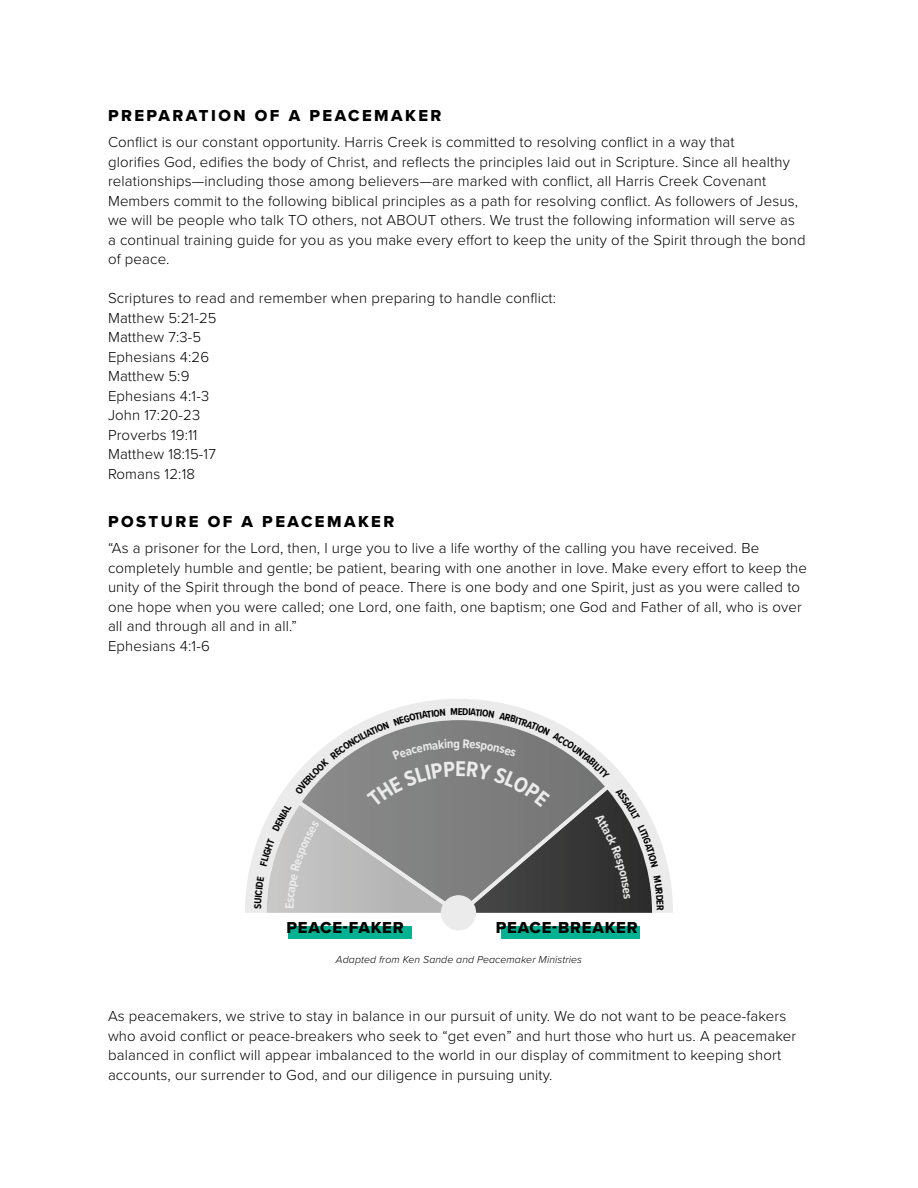
<style>
.page{position:relative;width:918px;height:1188px;background:#fff}
.page>*{position:absolute;margin:0;border:0;box-sizing:border-box;transform-origin:0 0}
.t1{font:16.5px "Proxima Nova Extrabld";letter-spacing:.15em;color:#000}
.t2{font:16.5px "Proxima Nova Extrabld";letter-spacing:.05em;color:#000}
.t3{font:300 15px/19.5px "Proxima Nova";letter-spacing:.01em;color:#000}
.t4{font:italic 300 10.5px "Proxima Nova";letter-spacing:.01em;color:#000}
</style>
<div class="page">
<div style="left:441px;top:895px;width:35px;height:35px;background:#ebebeb;border-radius:50%"></div>
<div style="left:289px;top:926px;width:123px;height:13px;background:#00b192"></div>
<div style="left:501px;top:926px;width:139px;height:13px;background:#00b192"></div>
<svg style="left:245px;top:699px;width:428px;height:214px"></svg>
<p class="t1" style="left:108px;top:103px;width:335px">PREPARATION OF A PEACEMAKER</p>
<p class="t3" style="left:108px;top:132px;width:699px">Conflict is our constant opportunity. Harris Creek is committed to resolving conflict in a way that<br>glorifies God, edifies the body of Christ, and reflects the principles laid out in Scripture. Since all healthy relationships—including those among believers—are marked with conflict, all Harris Creek Covenant Members commit to the following biblical principles as a path for resolving conflict. As followers of Jesus, we will be people who talk TO others, not ABOUT others. We trust the following information will serve as a continual training guide for you as you make every effort to keep the unity of the Spirit through the bond of peace.</p>
<p class="t3" style="left:108px;top:288px;width:450px">Scriptures to read and remember when preparing to handle conflict:<br>Matthew 5:21-25<br>Matthew 7:3-5<br>Ephesians 4:26<br>Matthew 5:9<br>Ephesians 4:1-3<br>John 17:20-23<br>Proverbs 19:11<br>Matthew 18:15-17<br>Romans 12:18</p>
<p class="t1" style="left:108px;top:509px;width:288px">POSTURE OF A PEACEMAKER</p>
<p class="t3" style="left:108px;top:538px;width:701px">“As a prisoner for the Lord, then, I urge you to live a life worthy of the calling you have received. Be completely humble and gentle; be patient, bearing with one another in love. Make every effort to keep the unity of the Spirit through the bond of peace. There is one body and one Spirit, just as you were called to one hope when you were called; one Lord, one faith, one baptism; one God and Father of all, who is over all and through all and in all.”<br>Ephesians 4:1-6</p>
<p class="t2" style="left:286px;top:915px;width:119px">PEACE-FAKER</p>
<p class="t2" style="left:496px;top:915px;width:144px">PEACE-BREAKER</p>
<p class="t4" style="left:336px;top:951px;width:248px">Adapted from Ken Sande and Peacemaker Ministries</p>
<p class="t3" style="left:108px;top:1006px;width:690px">As peacemakers, we strive to stay in balance in our pursuit of unity. We do not want to be peace-fakers who avoid conflict or peace-breakers who seek to “get even” and hurt those who hurt us. A peacemaker balanced in conflict will appear imbalanced to the world in our display of commitment to keeping short accounts, our surrender to God, and our diligence in pursuing unity.</p>
</div>
